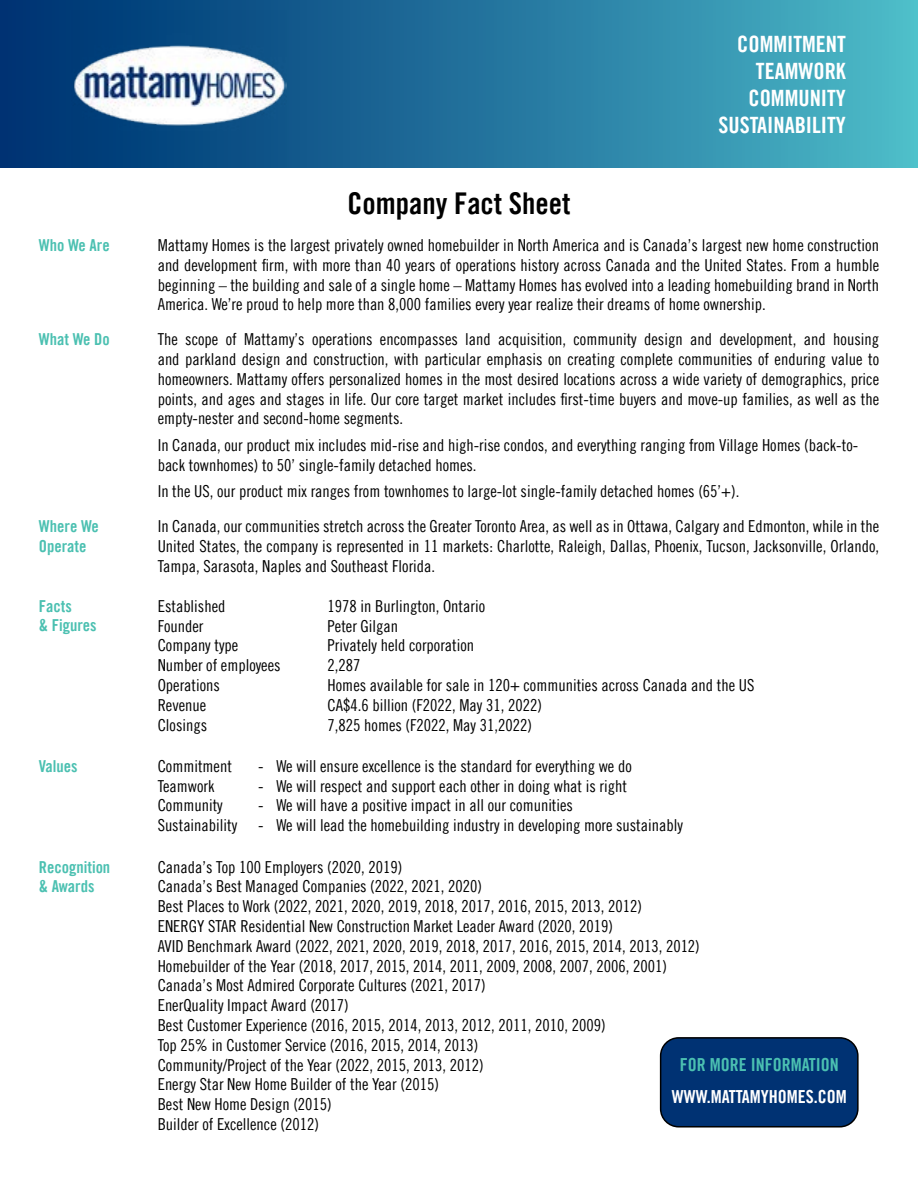
<style>
.page{position:relative;width:918px;height:1188px;background:#fff}
.page>*{position:absolute;margin:0;border:0;box-sizing:border-box;transform-origin:0 0}
.t1{font:30px "Trade Gothic LT Pro Bd Cn 20";color:#000}
.t2{font:22.5px/27px "Trade Gothic LT Pro Bd Cn 20";color:#fff;text-align:right}
.t3{font:18px "Trade Gothic LT Pro Bd Cn 20";color:#fff}
.t4{font:18px "Trade Gothic LT Pro Bd Cn 20";color:#4bc0b1}
.t5{font:16.5px/19.8px "Trade Gothic LT Pro Cn 18";color:#000}
.t6{font:16.5px/19.8px "Trade Gothic LT Pro Bd Cn 20";color:#4bc0b1}
</style>
<div class="page">
<div style="left:1px;top:1px;width:916px;height:167px;background:linear-gradient(to right,#002d70,#4cb8c7)"></div>
<div style="left:661px;top:1038px;width:197px;height:89px;background:#003273;border-radius:18px"></div>
<div style="left:660px;top:1037px;width:199px;height:91px;border:2px solid #000;border-radius:18px"></div>
<img style="left:71px;top:10px;width:215px;height:158px">
<h2 class="t2" style="left:718px;top:30px;width:129px">COMMITMENT<br>TEAMWORK<br>COMMUNITY<br>SUSTAINABILITY</h2>
<h1 class="t1" style="left:347px;top:185px;width:225px">Company Fact Sheet</h1>
<p class="t6" style="left:39px;top:235px;width:72px">Who We Are</p>
<p class="t5" style="left:158px;top:235px;width:723px;text-align:justify">Mattamy Homes is the largest privately owned homebuilder in North America and is Canada’s largest new home construction and development firm, with more than 40 years of operations history across Canada and the United States. From a humble beginning – the building and sale of a single home – Mattamy Homes has evolved into a leading homebuilding brand in North America. We’re proud to help more than 8,000 families every year realize their dreams of home ownership.</p>
<p class="t6" style="left:39px;top:329px;width:72px">What We Do</p>
<p class="t5" style="left:158px;top:329px;width:723px;text-align:justify">The scope of Mattamy’s operations encompasses land acquisition, community design and development, and housing and parkland design and construction, with particular emphasis on creating complete communities of enduring value to homeowners. Mattamy offers personalized homes in the most desired locations across a wide variety of demographics, price points, and ages and stages in life. Our core target market includes first-time buyers and move-up families, as well as the empty-nester and second-home segments.</p>
<p class="t5" style="left:158px;top:435px;width:702px">In Canada, our product mix includes mid-rise and high-rise condos, and everything ranging from Village Homes (back-to&shy;back townhomes) to 50’ single-family detached homes.</p>
<p class="t5" style="left:158px;top:482px;width:583px">In the US, our product mix ranges from townhomes to large-lot single-family detached homes (65’+).</p>
<p class="t6" style="left:39px;top:516px;width:61px">Where We<br>Operate</p>
<p class="t5" style="left:158px;top:516px;width:723px;text-align:justify">In Canada, our communities stretch across the Greater Toronto Area, as well as in Ottawa, Calgary and Edmonton, while in the United States, the company is represented in 11 markets: Charlotte, Raleigh, Dallas, Phoenix, Tucson, Jacksonville, Orlando, Tampa, Sarasota, Naples and Southeast Florida.</p>
<p class="t6" style="left:39px;top:596px;width:59px">Facts<br>&amp; Figures</p>
<p class="t5" style="left:158px;top:596px;width:124px">Established<br>Founder<br>Company type<br>Number of employees<br>Operations<br>Revenue<br>Closings</p>
<p class="t5" style="left:328px;top:596px;width:428px">1978 in Burlington, Ontario<br>Peter Gilgan<br>Privately held corporation<br>2,287<br>Homes available for sale in 120+ communities across Canada and the US<br>CA$4.6 billion (F2022, May 31, 2022)<br>7,825 homes (F2022, May 31,2022)</p>
<p class="t6" style="left:39px;top:756px;width:40px">Values</p>
<p class="t5" style="left:158px;top:756px;width:81px">Commitment<br>Teamwork<br>Community<br>Sustainability</p>
<p class="t5" style="left:276px;top:756px;width:408px">We will ensure excellence is the standard for everything we do<br>We will respect and support each other in doing what is right<br>We will have a positive impact in all our comunities<br>We will lead the homebuilding industry in developing more sustainably</p>
<p class="t5" style="left:258px;top:756px;width:7px;text-align:justify">- - - -</p>
<p class="t6" style="left:39px;top:857px;width:73px">Recognition &amp; Awards</p>
<p class="t5" style="left:158px;top:857px;width:544px">Canada’s Top 100 Employers (2020, 2019)<br>Canada’s Best Managed Companies (2022, 2021, 2020)<br>Best Places to Work (2022, 2021, 2020, 2019, 2018, 2017, 2016, 2015, 2013, 2012)<br>ENERGY STAR Residential New Construction Market Leader Award (2020, 2019)<br>AVID Benchmark Award (2022, 2021, 2020, 2019, 2018, 2017, 2016, 2015, 2014, 2013, 2012)<br>Homebuilder of the Year (2018, 2017, 2015, 2014, 2011, 2009, 2008, 2007, 2006, 2001)<br>Canada’s Most Admired Corporate Cultures (2021, 2017)<br>EnerQuality Impact Award (2017)<br>Best Customer Experience (2016, 2015, 2014, 2013, 2012, 2011, 2010, 2009)<br>Top 25% in Customer Service (2016, 2015, 2014, 2013)<br>Community/Project of the Year (2022, 2015, 2013, 2012)<br>Energy Star New Home Builder of the Year (2015)<br>Best New Home Design (2015)<br>Builder of Excellence (2012)</p>
<p class="t4" style="left:680px;top:1054px;width:160px">FOR MORE INFORMATION</p>
<p class="t3" style="left:672px;top:1085px;width:176px">WWW.MATTAMYHOMES.COM</p>
</div>
